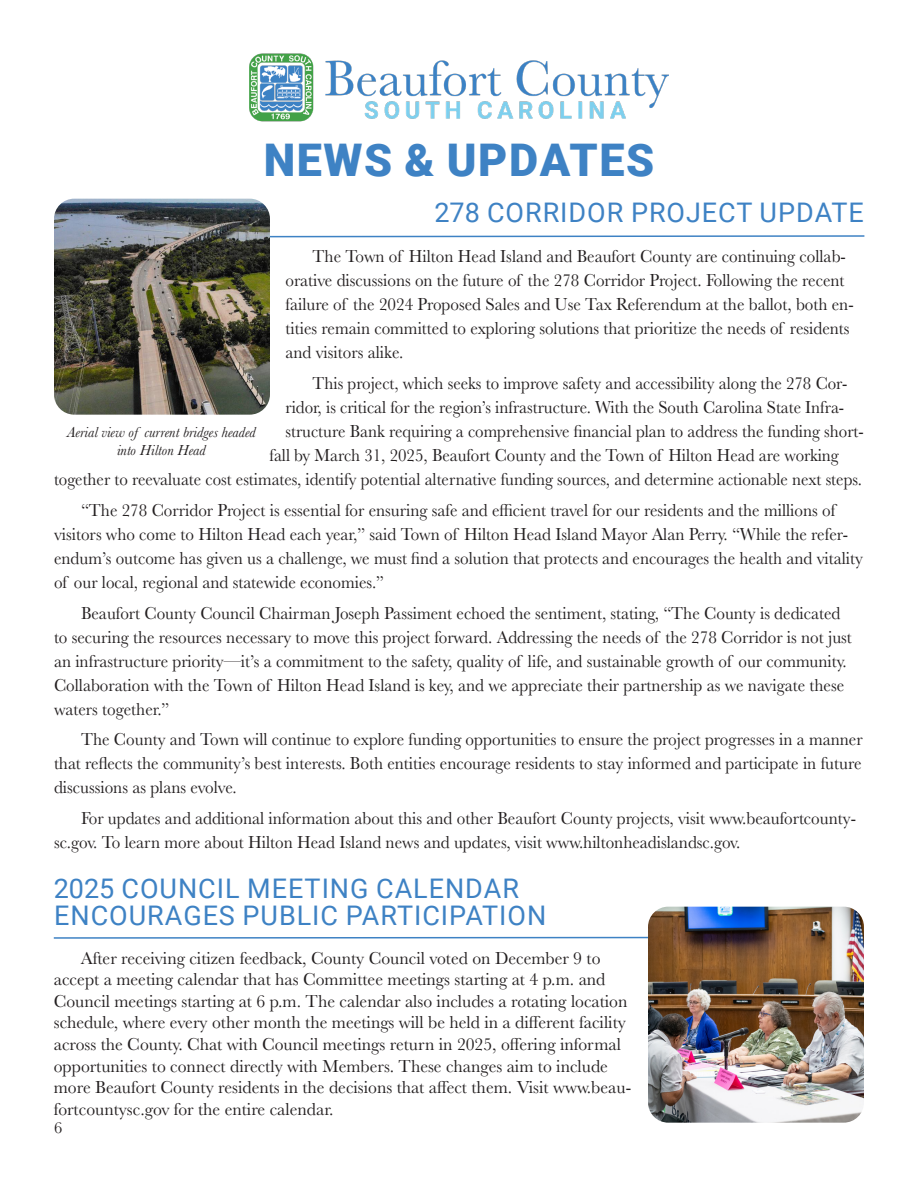
<style>
.page{position:relative;width:918px;height:1188px;background:#fff}
.page>*{position:absolute;margin:0;border:0;box-sizing:border-box;transform-origin:0 0}
.t1{font:900 45px "Roboto";letter-spacing:.035em;color:#3e82c4}
.t2{font:27px/27px "Roboto";letter-spacing:.035em;color:#3e82c4}
.t3{font:18px/24px "Baskerville";color:#231f20;scale:.95 1}
.t4{font:18px/21.6px "Baskerville";color:#231f20}
.t5{font:18px "Baskerville";color:#231f20;scale:.94 1}
.t6{font:16.5px "Baskerville";color:#231f20}
.t7{font:italic 15px/18px "Baskerville";color:#231f20;text-align:center}
</style>
<div class="page">
<img style="left:249px;top:53px;width:420px;height:69px">
<svg style="left:270px;top:235px;width:595px;height:3px"></svg>
<img style="left:54px;top:199px;width:216px;height:216px">
<svg style="left:53px;top:936px;width:595px;height:3px"></svg>
<img style="left:648px;top:907px;width:216px;height:216px">
<p class="t1" style="left:264px;top:129px;width:392px">NEWS &amp; UPDATES</p>
<p class="t2" style="left:434px;top:198px;width:431px">278 CORRIDOR PROJECT UPDATE</p>
<p class="t3" style="left:286px;top:245px;width:600px;text-indent:27px">The Town of Hilton Head Island and Beaufort County are continuing collab&shy;orative discussions on the future of the 278 Corridor Project. Following the recent failure of the 2024 Proposed Sales and Use Tax Referendum at the ballot, both en&shy;tities remain committed to exploring solutions that prioritize the needs of residents and visitors alike.</p>
<p class="t5" style="left:313px;top:372px;width:571px">This project, which seeks to improve safety and accessibility along the 278 Cor-</p>
<p class="t5" style="left:286px;top:396px;width:596px">ridor, is critical for the region’s infrastructure. With the South Carolina State Infra-</p>
<p class="t5" style="left:286px;top:420px;width:617px">structure Bank requiring a comprehensive financial plan to address the funding short-</p>
<p class="t5" style="left:269px;top:444px;width:607px">fall by March 31, 2025, Beaufort County and the Town of Hilton Head are working</p>
<p class="t5" style="left:54px;top:468px;width:861px">together to reevaluate cost estimates, identify potential alternative funding sources, and determine actionable next steps.</p>
<p class="t3" style="left:54px;top:498px;width:853px;text-indent:27px">“The 278 Corridor Project is essential for ensuring safe and efficient travel for our residents and the millions of visitors who come to Hilton Head each year,” said Town of Hilton Head Island Mayor Alan Perry. “While the refer&shy;endum’s outcome has given us a challenge, we must find a solution that protects and encourages the health and vitality of our local, regional and statewide economies.”</p>
<p class="t3" style="left:54px;top:601px;width:841px;text-indent:27px">Beaufort County Council Chairman Joseph Passiment echoed the sentiment, stating, “The County is dedicated to securing the resources necessary to move this project forward. Addressing the needs of the 278 Corridor is not just an infrastructure priority—it’s a commitment to the safety, quality of life, and sustainable growth of our community.<br>Collaboration with the Town of Hilton Head Island is key, and we appreciate their partnership as we navigate these waters together.”</p>
<p class="t3" style="left:54px;top:728px;width:853px;text-align:justify;text-indent:27px">The County and Town will continue to explore funding opportunities to ensure the project progresses in a manner that reflects the community’s best interests. Both entities encourage residents to stay informed and participate in future discussions as plans evolve.</p>
<p class="t3" style="left:54px;top:806px;width:846px;text-indent:27px">For updates and additional information about this and other Beaufort County projects, visit www.beaufortcounty&shy;sc.gov. To learn more about Hilton Head Island news and updates, visit www.hiltonheadislandsc.gov.</p>
<p class="t7" style="left:67px;top:423px;width:190px">Aerial view of current bridges headed into Hilton Head</p>
<p class="t2" style="left:54px;top:874px;width:494px">2025 COUNCIL MEETING CALENDAR<br>ENCOURAGES PUBLIC PARTICIPATION</p>
<p class="t4" style="left:54px;top:947px;width:579px;text-indent:27px">After receiving citizen feedback, County Council voted on December 9 to accept a meeting calendar that has Committee meetings starting at 4 p.m. and Council meetings starting at 6 p.m. The calendar also includes a rotating location schedule, where every other month the meetings will be held in a different facility across the County. Chat with Council meetings return in 2025, offering informal opportunities to connect directly with Members. These changes aim to include more Beaufort County residents in the decisions that affect them. Visit www.beau&shy;fortcountysc.gov for the entire calendar.</p>
<p class="t6" style="left:54px;top:1117px;width:10px">6</p>
</div>
